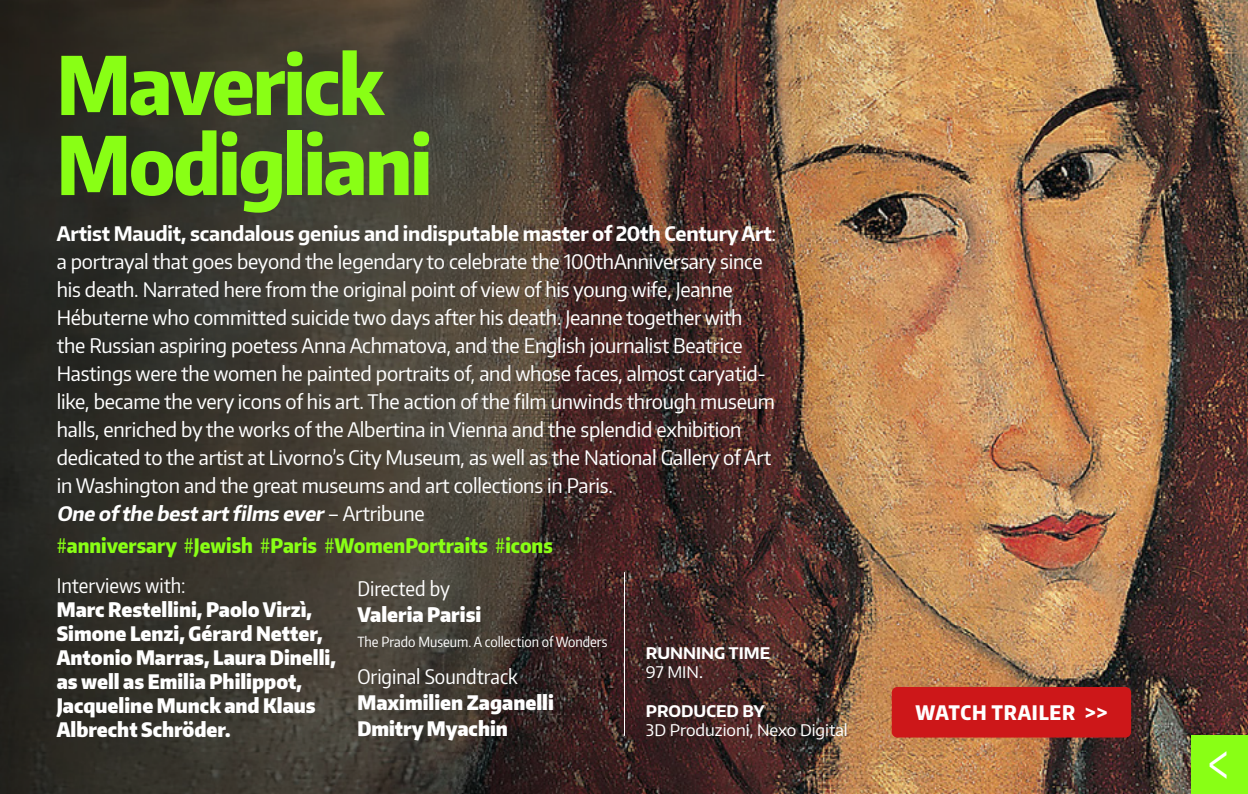
<style>
.page{position:relative;width:1248px;height:794px;background:#fff}
.page>*{position:absolute;margin:0;border:0;box-sizing:border-box;transform-origin:0 0}
.t1{font:800 80px/80px "Encode Sans Condensed";letter-spacing:-.025em;color:#89ff15}
.t2{font:300 71px "Encode Sans Condensed";color:#fff;scale:.62 1}
.t3{font:20px/28px "Encode Sans Narrow";letter-spacing:-.01em;color:#fff}
.t4{font:900 20px/24px "Encode Sans Condensed";color:#fff}
.t5{font:800 20px/39.8px "Encode Sans Condensed";color:#89ff15}
.t6{font:20px "Encode Sans Condensed";color:#fff}
.t7{font:800 20px "Encode Sans Condensed";letter-spacing:.04em;color:#fff}
.t8{font:700 16px/19.2px "Encode Sans Normal";color:#fff}
.t9{font:16px "Encode Sans Normal";color:#fff}
.t10{font:14px "Encode Sans Condensed";color:#fff}
.s1{font-weight:700}
.s2{font-weight:700;font-style:italic}
.s3{font-weight:400}
.s4{font-weight:400;color:#fff}
.s5{font-weight:500}
</style>
<div class="page">
<img style="left:944px;top:0;width:303px;height:794px">
<img style="left:0;top:0;width:944px;height:794px">
<hr style="left:624px;top:572px;width:1px;height:164px;background:#fff">
<div style="left:891px;top:687px;width:239px;height:50px;background:#cd1719;border-radius:6px"></div>
<div style="left:1191px;top:736px;width:56px;height:58px;background:#89ff15"></div>
<h1 class="t1" style="left:57px;top:43px;width:377px">Maverick<br>Modigliani</h1>
<p class="t3" style="left:57px;top:219px;width:721px"><span class="s1">Artist Maudit, scandalous genius and indisputable master of 20th Century Art</span>: a portrayal that goes beyond the legendary to celebrate the 100thAnniversary since his death. Narrated here from the original point of view of his young wife, Jeanne Hébuterne who committed suicide two days after his death. Jeanne together with<br>the Russian aspiring poetess Anna Achmatova, and the English journalist Beatrice Hastings were the women he painted portraits of, and whose faces, almost caryatid&shy;like, became the very icons of his art. The action of the film unwinds through museum halls, enriched by the works of the Albertina in Vienna and the splendid exhibition dedicated to the artist at Livorno’s City Museum, as well as the National Gallery of Art in Washington and the great museums and art collections in Paris.<br><span class="s2">One ofthe best art films ever</span> – A r t r i b u n e</p>
<p class="t5" style="left:57px;top:525px;width:497px"><span class="s3">#</span>anniversary <span class="s3">#</span>Jewish <span class="s3">#</span>Paris <span class="s3">#</span>WomenPortraits <span class="s3">#</span>icons<br><span class="s4">Interviews with:</span></p>
<p class="t4" style="left:57px;top:596px;width:281px">Marc Restellini, Paolo Virzì,<br>Simone Lenzi, Gérard Netter,<br>Antonio Marras, Laura Dinelli, as well as Emilia Philippot,<br>Jacqueline Munck and Klaus<br>Albrecht Schröder.</p>
<p class="t6" style="left:357px;top:575px;width:94px">Directed by</p>
<p class="t4" style="left:357px;top:601px;width:125px">Valeria Parisi</p>
<p class="t10" style="left:357px;top:632px;width:251px">The Prado Museum. A collection of Wonders</p>
<p class="t6" style="left:357px;top:663px;width:162px">Original Soundtrack</p>
<p class="t4" style="left:357px;top:689px;width:198px;line-height:26px">Maximilien Zaganelli<br>Dmitry Myachin</p>
<p class="t8" style="left:646px;top:643px;width:126px">RUNNING TIME<br><span class="s3">97 MIN</span><span class="s5">.</span></p>
<p class="t8" style="left:646px;top:700px;width:120px">PRODUCED BY</p>
<p class="t9" style="left:646px;top:719px;width:203px">3D Produzioni, Nexo Digital</p>
<p class="t7" style="left:915px;top:699px;width:194px">WATCH TRAILER &gt;&gt;</p>
<h2 class="t2" style="left:1229px;top:811px;width:36px;rotate:-180deg">&gt;</h2>
</div>
